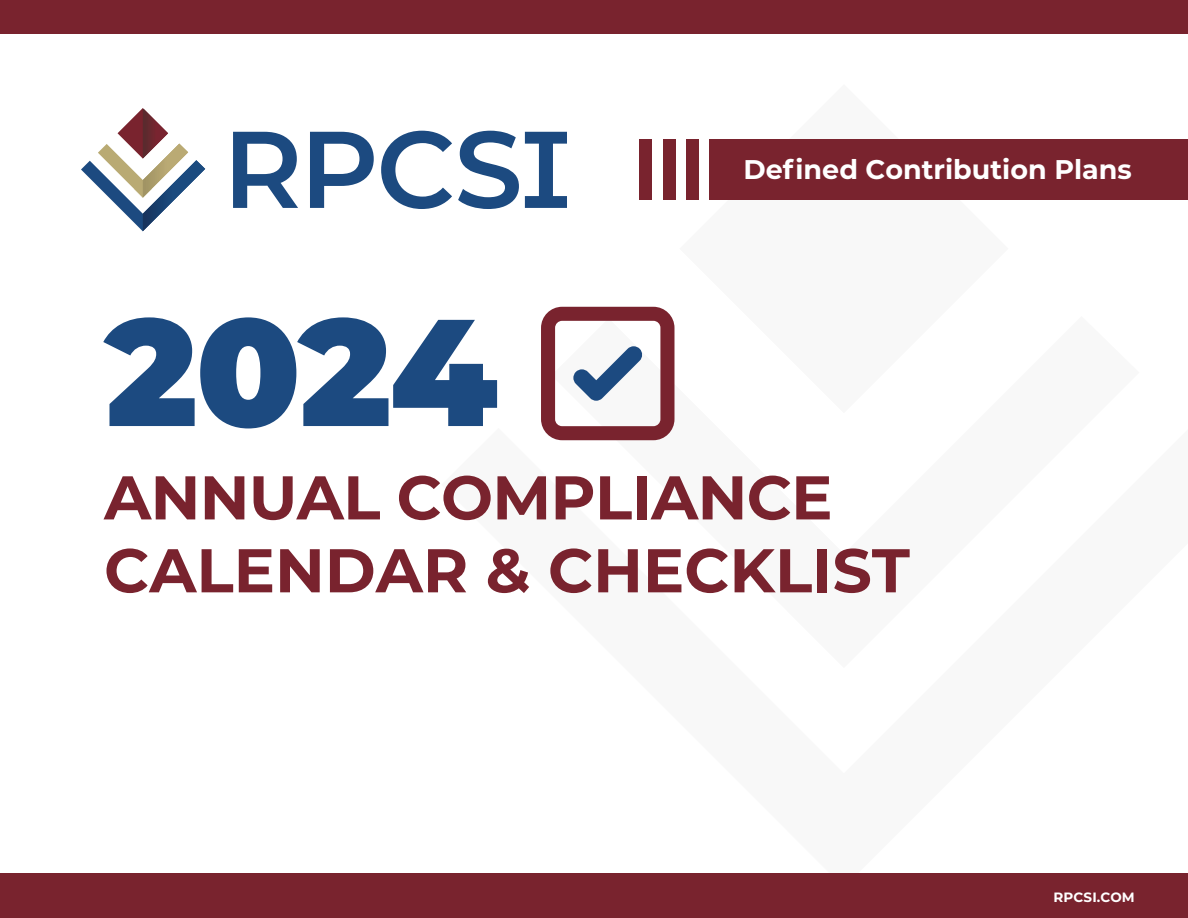
<style>
.page{position:relative;width:1188px;height:918px;background:#fff}
.page>*{position:absolute;margin:0;border:0;box-sizing:border-box;transform-origin:0 0}
.t1{font:900 151.65px "Montserrat";color:#1c4a80}
.t2{font:700 61.65px/72.9px "Montserrat";color:#79232e}
.t3{font:700 27px "Montserrat";color:#fff}
.t4{font:700 13.5px "Montserrat";letter-spacing:.01em;color:#fff}
</style>
<div class="page">
<div style="left:0;top:874px;width:1188px;height:44px;background:#79232e"></div>
<div style="left:0;top:0;width:1188px;height:33px;background:#79232e"></div>
<div style="left:686px;top:139px;width:13px;height:61px;background:#79232e"></div>
<div style="left:663px;top:139px;width:12px;height:61px;background:#79232e"></div>
<div style="left:640px;top:139px;width:12px;height:61px;background:#79232e"></div>
<div style="left:710px;top:139px;width:478px;height:61px;background:#79232e"></div>
<svg style="left:233px;top:132px;width:65px;height:76px"></svg>
<svg style="left:310px;top:132px;width:64px;height:76px"></svg>
<svg style="left:381px;top:131px;width:71px;height:78px"></svg>
<svg style="left:458px;top:131px;width:61px;height:78px"></svg>
<svg style="left:525px;top:132px;width:42px;height:76px"></svg>
<svg style="left:81px;top:108px;width:124px;height:123px"></svg>
<svg style="left:541px;top:307px;width:133px;height:133px"></svg>
<h1 class="t1" style="left:105px;top:258px;width:394px">2024</h1>
<p class="t3" style="left:744px;top:150px;width:390px">Defined Contribution Plans</p>
<p class="t2" style="left:104px;top:458px;width:807px">ANNUAL COMPLIANCE<br>CALENDAR &amp; CHECKLIST</p>
<p class="t4" style="left:1053px;top:888px;width:83px">RPCSI.COM</p>
</div>
